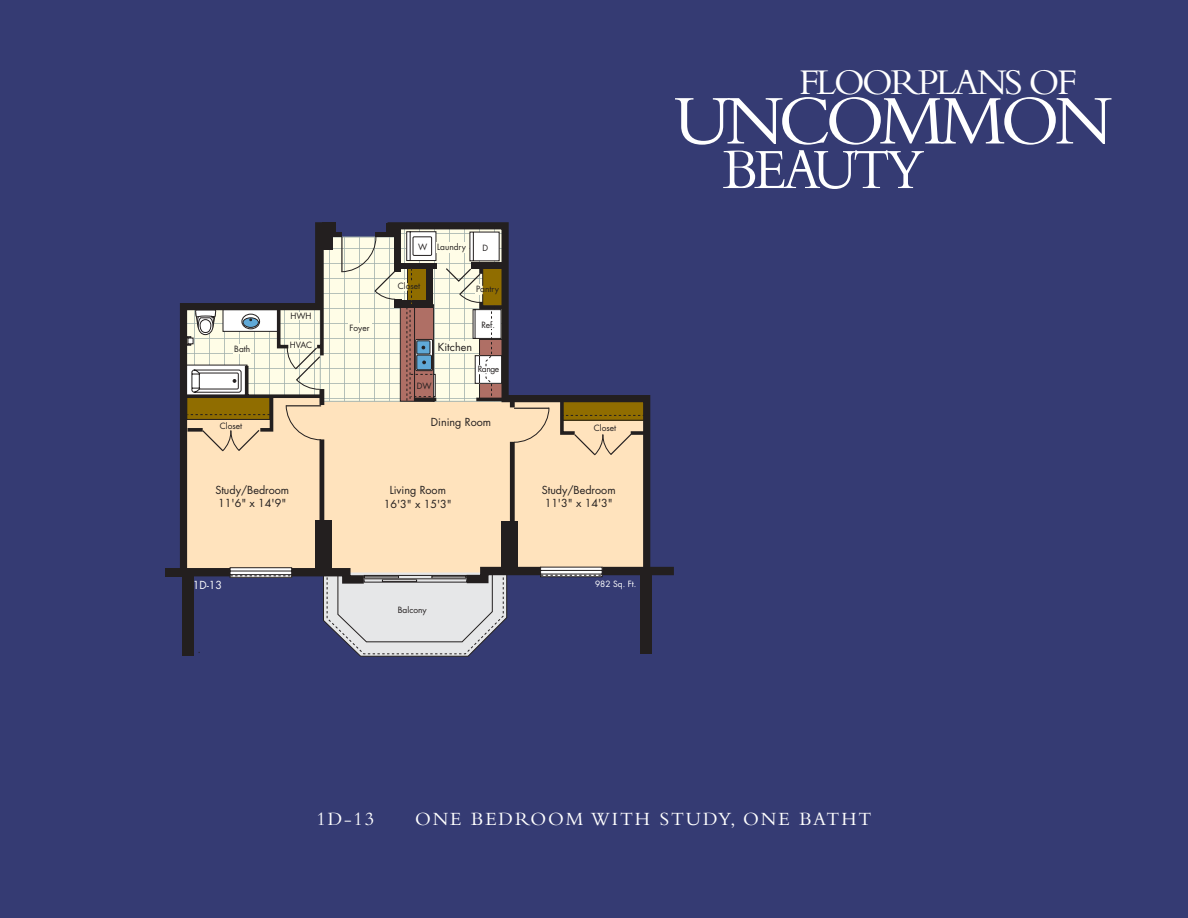
<style>
.page{position:relative;width:1188px;height:918px;background:#353b73}
.page>*{position:absolute;margin:0;border:0;box-sizing:border-box;transform-origin:0 0}
.t1{font:72.9px "Bembo";letter-spacing:-.075em;color:#fff}
.t2{font:59.4px "Bembo";letter-spacing:-.07em;color:#fff;scale:.93 1}
.t3{font:37.8px "Bembo";letter-spacing:-.07em;color:#fff}
.t4{font:19.5px "Bembo";letter-spacing:.1em;color:#fff}
.t5{font:10.8px/13.2px "Futura";color:#231f1f}
.t6{font:10.8px "Futura";color:#fafafb}
.t7{font:8.4px "Futura";color:#231f1f}
.t8{font:8.4px "Futura";color:#fff}
</style>
<div class="page">
<div style="left:165px;top:568px;width:21px;height:9px;background:#231f1f"></div>
<div style="left:182px;top:574px;width:11px;height:81px;background:#231f1f"></div>
<div style="left:180px;top:395px;width:471px;height:190px;background:#ffe3bd"></div>
<div style="left:180px;top:568px;width:51px;height:8px;background:#231f1f"></div>
<div style="left:510px;top:442px;width:5px;height:128px;background:#231f1f"></div>
<hr style="left:320px;top:439px;width:4px;height:129px;background:#231f1f">
<svg style="left:180px;top:222px;width:470px;height:215px"></svg>
<div style="left:387px;top:223px;width:10px;height:11px;background:#231f1f"></div>
<div style="left:322px;top:223px;width:14px;height:11px;background:#231f1f"></div>
<div style="left:502px;top:521px;width:16px;height:53px;background:#231f1f"></div>
<div style="left:315px;top:520px;width:17px;height:52px;background:#231f1f"></div>
<svg style="left:562px;top:415px;width:83px;height:1px"></svg>
<svg style="left:187px;top:225px;width:362px;height:227px"></svg>
<svg style="left:199px;top:563px;width:475px;height:94px"></svg>
<p class="t7" style="left:437px;top:243px;width:30px">Laundry</p>
<p class="t7" style="left:418px;top:243px;width:11px">W</p>
<p class="t7" style="left:483px;top:244px;width:7px">D</p>
<p class="t7" style="left:234px;top:345px;width:18px">Bath</p>
<p class="t7" style="left:291px;top:312px;width:23px">HWH</p>
<p class="t7" style="left:290px;top:341px;width:24px">HVAC</p>
<p class="t7" style="left:349px;top:324px;width:22px">Foyer</p>
<p class="t7" style="left:398px;top:282px;width:24px">Closet</p>
<p class="t7" style="left:476px;top:285px;width:24px">Pantry</p>
<p class="t5" style="left:438px;top:341px;width:36px">Kitchen</p>
<p class="t7" style="left:481px;top:321px;width:15px">Ref.</p>
<p class="t7" style="left:478px;top:365px;width:23px">Range</p>
<p class="t7" style="left:417px;top:382px;width:16px">DW</p>
<p class="t5" style="left:431px;top:416px;width:62px">Dining Room</p>
<p class="t7" style="left:220px;top:422px;width:24px">Closet</p>
<p class="t7" style="left:594px;top:424px;width:24px">Closet</p>
<p class="t5" style="left:215px;top:484px;width:75px">Study/Bedroom<br>11'6" x 14'9"</p>
<p class="t6" style="left:193px;top:580px;width:31px">1D-13</p>
<p class="t5" style="left:384px;top:485px;width:70px;text-align:center">Living Room<br>16'3" x 15'3"</p>
<p class="t7" style="left:398px;top:606px;width:30px">Balcony</p>
<p class="t5" style="left:542px;top:484px;width:75px">Study/Bedroom<br>11'3" x 14'3"</p>
<p class="t8" style="left:595px;top:580px;width:43px">982 Sq. Ft.</p>
<h3 class="t3" style="left:799px;top:68px;width:279px">FLOORPLANS OF</h3>
<h1 class="t1" style="left:674px;top:94px;width:440px">UNCOMMON</h1>
<h2 class="t2" style="left:723px;top:148px;width:219px">BEAUTY</h2>
<h3 class="t4" style="left:316px;top:811px;width:59px">1D-13</h3>
<h3 class="t4" style="left:415px;top:811px;width:458px">ONE BEDROOM WITH STUDY, ONE BATHT</h3>
</div>
